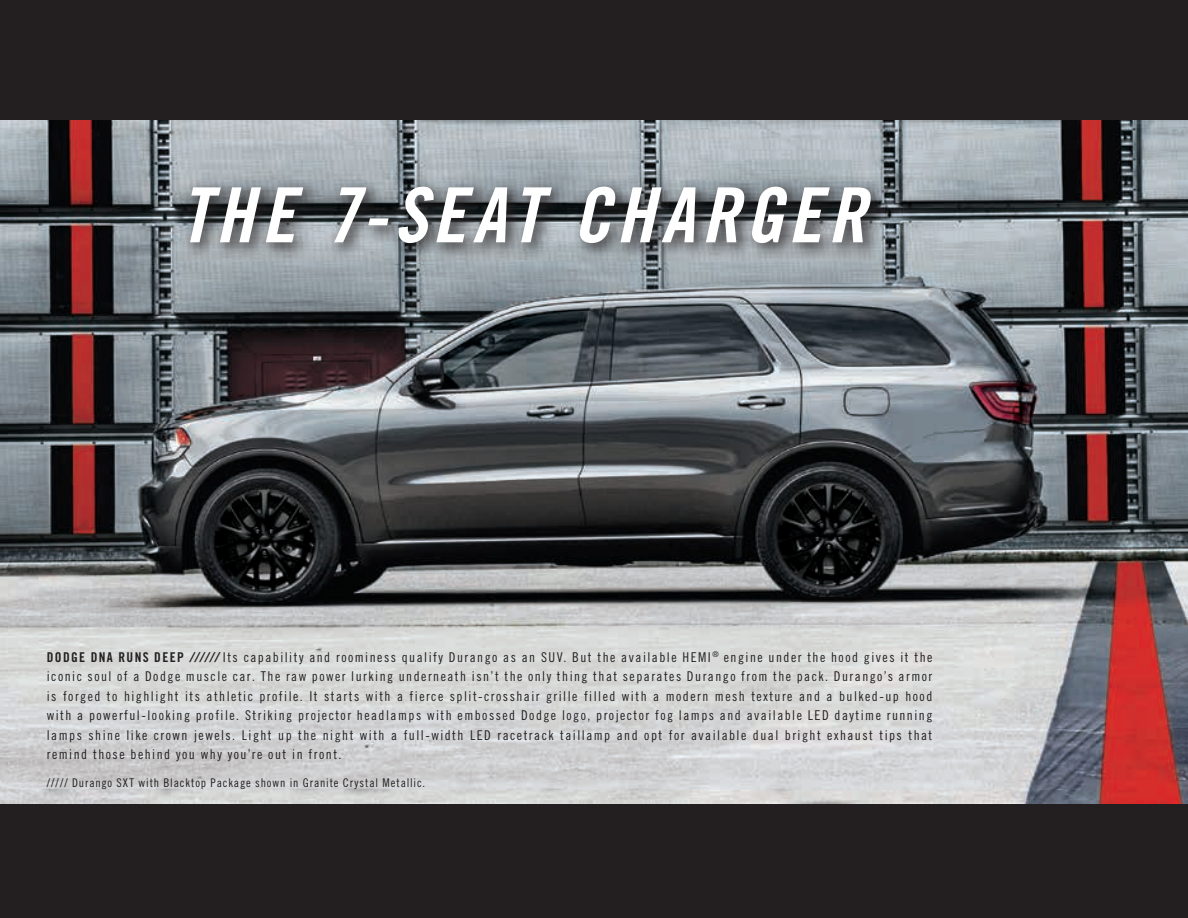
<style>
.page{position:relative;width:1188px;height:918px;background:#231f20}
.page>*{position:absolute;margin:0;border:0;box-sizing:border-box;transform-origin:0 0}
.t1{font:76.05px "Trade Gothic Bold Cond Twenty Obl";letter-spacing:.075em;color:#fff}
.t2{font:13.5px/19.5px "Trade Gothic Cond Eighteen";letter-spacing:.11em;color:#231f20;text-align:justify}
._2016_Discription_Ca{font:12px "Trade Gothic Cond Eighteen";letter-spacing:.07em;color:#231f20}
.s1{font-family:"Trade Gothic Bold Cond Twenty"}
.s2{font-family:"Trade Gothic Bold Cond Twenty Obl"}
</style>
<div class="page">
<img style="left:0;top:121px;width:1188px;height:683px">
<div style="left:181px;top:177px;width:709px;height:85px;background:#231f20;opacity:.75"></div>
<p class="t1" style="left:180px;top:169px;width:687px">THE 7-SEAT CHARGER</p>
<p class="t2" style="left:47px;top:647px;width:887px"><span class="s1">DODGE DNA RUNS DEEP</span> <span class="s2">//////</span> Its capability and roominess qualify Durango as an SUV. But the available HEMI<sup>®</sup> engine under the hood gives it the iconic soul of a Dodge muscle car. The raw power lurking underneath isn’t the only thing that separates Durango from the pack. Durango’s armor is forged to highlight its athletic profile. It starts with a fierce split-crosshair grille filled with a modern mesh texture and a bulked-up hood with a powerful-looking profile. Striking projector headlamps with embossed Dodge logo, projector fog lamps and available LED daytime running lamps shine like crown jewels. Light up the night with a full-width LED racetrack taillamp and opt for available dual bright exhaust tips that remind those behind you why you’re out in front.</p>
<p class="_2016_Discription_Ca" style="left:47px;top:776px;width:380px">///// Durango SXT with Blacktop Package shown in Granite Crystal Metallic.</p>
</div>
